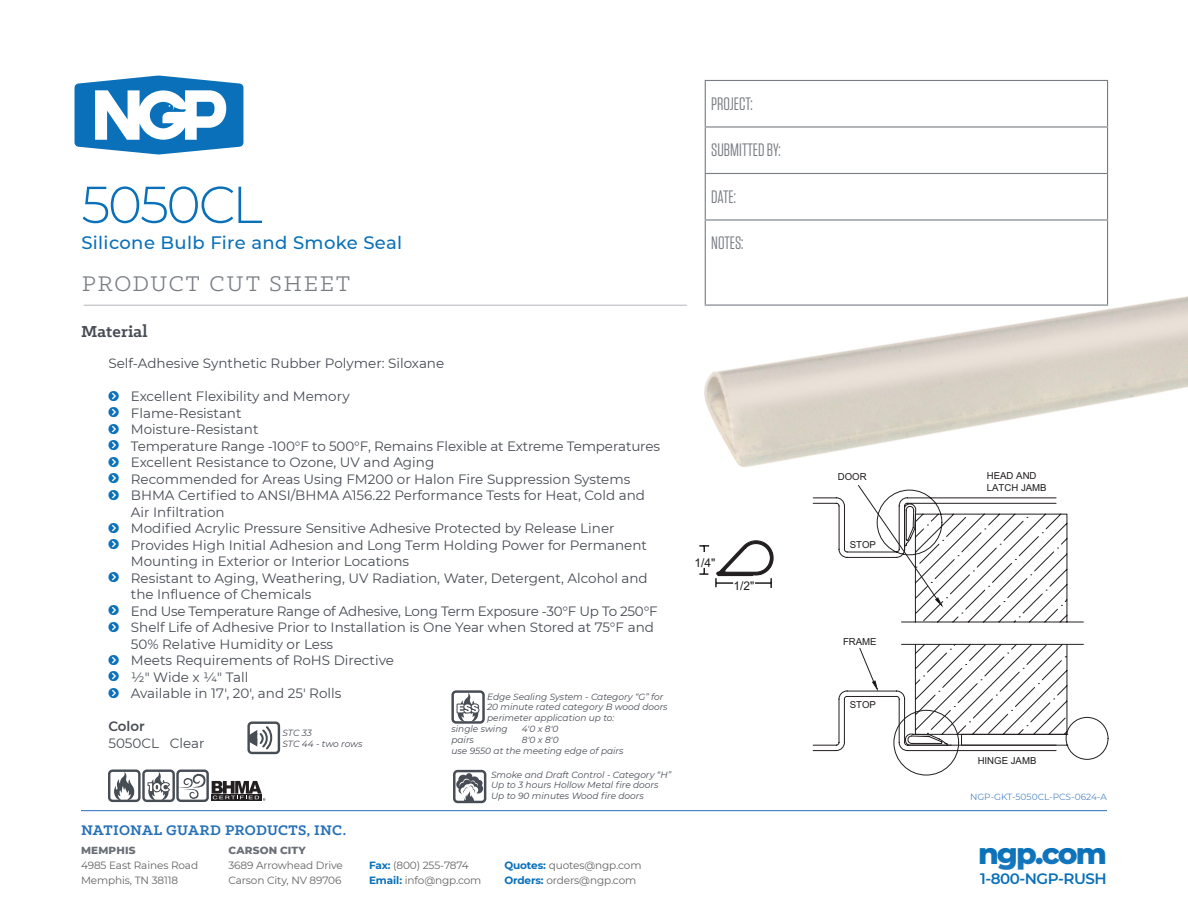
<style>
.page{position:relative;width:1188px;height:918px;background:#fff}
.page>*{position:absolute;margin:0;border:0;box-sizing:border-box;transform-origin:0 0}
.CUT_HD1{font:300 51.9px "Montserrat";letter-spacing:-.045em;color:#0970b9}
.t1{font:800 29.85px "Montserrat";letter-spacing:-.065em;color:#0970b9}
.t2{font:24px "Klinic Slab";letter-spacing:.085em;color:#787d83}
.t3{font:18px "Tungsten";color:#787d83}
.CUT_HD2{font:500 18px "Montserrat";letter-spacing:.02em;color:#0970b9}
.CUT_HD3{font:700 18px "Klinic Slab";letter-spacing:.01em;color:#464b54}
.t4{font:700 15.75px "Klinic Slab";letter-spacing:.01em;color:#2570b8}
.t5{font:600 15.15px "Montserrat";letter-spacing:-.03em;color:#0970b9}
.CUT_BULLETS_REG{font:13.5px/16.5px "Montserrat";color:#464b54}
.CUT_BULLETS_REG-2{font:13.5px "Montserrat";letter-spacing:-.02em;color:#464b54}
.CUT_BULLETS_REG-3{font:600 13.5px "Montserrat";color:#464b54}
.t6{font:12px "Arial";color:#231f20}
.t7{font:10.5px/15px "Montserrat";letter-spacing:-.01em;color:#636366}
.t8{font:800 10.5px "Montserrat";letter-spacing:.015em;color:#696e77}
.t9{font:9.6px/11.6px "Arial";color:#211d1e}
.CUT_CUTLINES{font:italic 9px/10.8px "Montserrat";color:#464b54}
.t10{font:9px "Montserrat";color:#5288c6}
.s1{font-weight:700;color:#0970b9}
</style>
<div class="page">
<hr style="left:84px;top:305px;width:603px;height:1px;background:#b2b5b9">
<svg style="left:75px;top:76px;width:168px;height:78px"></svg>
<hr style="left:81px;top:810px;width:1026px;height:1px;background:#2570b8">
<svg style="left:813px;top:735px;width:295px;height:41px"></svg>
<img style="left:627px;top:79px;width:561px;height:656px">
<div style="left:247px;top:722px;width:33px;height:32px;border:2px solid #474d54;border-radius:3px"></div>
<svg style="left:248px;top:725px;width:25px;height:26px"></svg>
<div style="left:451px;top:690px;width:34px;height:34px;border:2px solid #474c55;border-radius:3px"></div>
<svg style="left:455px;top:693px;width:26px;height:29px"></svg>
<div style="left:453px;top:770px;width:33px;height:33px;border:2px solid #474c55;border-radius:3px"></div>
<div style="left:459px;top:787px;width:6px;height:7px;background:#474c55;border-radius:50%"></div>
<div style="left:476px;top:780px;width:7px;height:6px;background:#474c55;border-radius:50%"></div>
<div style="left:458px;top:775px;width:10px;height:9px;background:#474c55;border-radius:50%"></div>
<div style="left:470px;top:776px;width:9px;height:10px;background:#474c55;border-radius:50%"></div>
<svg style="left:473px;top:784px;width:10px;height:10px"></svg>
<div style="left:466px;top:773px;width:6px;height:7px;background:#474c55;border-radius:50%"></div>
<svg style="left:456px;top:780px;width:10px;height:9px"></svg>
<svg style="left:460px;top:779px;width:18px;height:23px"></svg>
<div style="left:176px;top:770px;width:33px;height:32px;border:2px solid #474d57;border-radius:3px"></div>
<svg style="left:108px;top:769px;width:98px;height:33px"></svg>
<svg style="left:212px;top:781px;width:53px;height:20px"></svg>
<p class="CUT_HD1" style="left:81px;top:169px;width:183px">5050CL</p>
<p class="CUT_HD2" style="left:81px;top:230px;width:322px">Silicone Bulb Fire and Smoke Seal</p>
<h3 class="t2" style="left:82px;top:269px;width:269px">PRODUCT CUT SHEET</h3>
<p class="CUT_HD3" style="left:81px;top:320px;width:68px">Material</p>
<p class="CUT_BULLETS_REG" style="left:108px;top:355px;width:337px">Self-Adhesive Synthetic Rubber Polymer: Siloxane</p>
<p class="CUT_BULLETS_REG" style="left:131px;top:388px;width:220px">Excellent Flexibility and Memory</p>
<p class="CUT_BULLETS_REG" style="left:131px;top:404px;width:112px">Flame-Resistant</p>
<p class="CUT_BULLETS_REG" style="left:131px;top:421px;width:129px">Moisture-Resistant</p>
<p class="CUT_BULLETS_REG" style="left:131px;top:437px;width:531px">Temperature Range -100°F to 500°F, Remains Flexible at Extreme Temperatures</p>
<p class="CUT_BULLETS_REG" style="left:131px;top:454px;width:305px">Excellent Resistance to Ozone, UV and Aging</p>
<p class="CUT_BULLETS_REG" style="left:131px;top:470px;width:501px">Recommended for Areas Using FM200 or Halon Fire Suppression Systems</p>
<p class="CUT_BULLETS_REG" style="left:131px;top:487px;width:516px">BHMA Certified to ANSI/BHMA A156.22 Performance Tests for Heat, Cold and<br>Air Infiltration</p>
<p class="CUT_BULLETS_REG" style="left:131px;top:520px;width:485px">Modified Acrylic Pressure Sensitive Adhesive Protected by Release Liner</p>
<p class="CUT_BULLETS_REG" style="left:131px;top:536px;width:518px">Provides High Initial Adhesion and Long Term Holding Power for Permanent<br>Mounting in Exterior or Interior Locations</p>
<p class="CUT_BULLETS_REG" style="left:131px;top:569px;width:518px">Resistant to Aging, Weathering, UV Radiation, Water, Detergent, Alcohol and the Influence of Chemicals</p>
<p class="CUT_BULLETS_REG-2" style="left:131px;top:602px;width:528px">End Use Temperature Range of Adhesive, Long Term Exposure -30°F Up To 250°F</p>
<p class="CUT_BULLETS_REG" style="left:131px;top:619px;width:525px">Shelf Life of Adhesive Prior to Installation is One Year when Stored at 75°F and<br>50% Relative Humidity or Less</p>
<p class="CUT_BULLETS_REG" style="left:131px;top:652px;width:265px">Meets Requirements of RoHS Directive</p>
<p class="CUT_BULLETS_REG" style="left:131px;top:668px;width:119px">1/2" Wide x 1/4" Tall</p>
<p class="CUT_BULLETS_REG" style="left:131px;top:685px;width:212px">Available in 17', 20', and 25' Rolls</p>
<p class="CUT_BULLETS_REG-3" style="left:108px;top:717px;width:38px">Color</p>
<p class="CUT_BULLETS_REG" style="left:108px;top:734px;width:98px">5050CL Clear</p>
<p class="CUT_CUTLINES" style="left:487px;top:691px;width:182px">Edge Sealing System - Category “G” for<br>20 minute rated category B wood doors perimeter application up to:</p>
<p class="CUT_CUTLINES" style="left:451px;top:723px;width:58px">single swing</p>
<p class="CUT_CUTLINES" style="left:522px;top:723px;width:38px">4'0 x 8'0</p>
<p class="CUT_CUTLINES" style="left:451px;top:734px;width:24px">pairs</p>
<p class="CUT_CUTLINES" style="left:282px;top:727px;width:82px">STC 33<br>STC 44 - two rows</p>
<p class="CUT_CUTLINES" style="left:451px;top:734px;width:174px;text-indent:70px">8'0 x 8'0<br>use 9550 at the meeting edge of pairs</p>
<p class="CUT_CUTLINES" style="left:491px;top:769px;width:182px">Smoke and Draft Control - Category “H”<br>Up to 3 hours Hollow Metal fire doors<br>Up to 90 minutes Wood fire doors</p>
<p class="t4" style="left:81px;top:820px;width:267px">NATIONAL GUARD PRODUCTS, INC.</p>
<p class="t8" style="left:81px;top:843px;width:56px">MEMPHIS</p>
<p class="t7" style="left:81px;top:858px;width:119px">4985 East Raines Road<br>Memphis, TN 38118</p>
<p class="t8" style="left:228px;top:843px;width:79px">CARSON CITY</p>
<p class="t7" style="left:228px;top:858px;width:116px">3689 Arrowhead Drive<br>Carson City, NV 89706</p>
<p class="t7" style="left:369px;top:858px;width:114px"><span class="s1">Fax:</span> (800) 255-7874<br><span class="s1">Email:</span> info@ngp.com</p>
<p class="t7" style="left:504px;top:858px;width:139px"><span class="s1">Quotes:</span> quotes@ngp.com<br><span class="s1">Orders:</span> orders@ngp.com</p>
<h3 class="t3" style="left:711px;top:94px;width:43px">PROJECT:</h3>
<h3 class="t3" style="left:711px;top:141px;width:71px">SUBMITTED BY:</h3>
<h3 class="t3" style="left:711px;top:187px;width:26px">DATE:</h3>
<h3 class="t3" style="left:711px;top:234px;width:34px">NOTES:</h3>
<p class="t6" style="left:695px;top:555px;width:22px">1/4"</p>
<p class="t6" style="left:733px;top:578px;width:22px">1/2"</p>
<p class="t9" style="left:838px;top:471px;width:30px">DOOR</p>
<p class="t9" style="left:850px;top:539px;width:28px">STOP</p>
<p class="t9" style="left:843px;top:636px;width:35px">FRAME</p>
<p class="t9" style="left:850px;top:699px;width:28px">STOP</p>
<p class="t9" style="left:987px;top:470px;width:61px">HEAD AND<br>LATCH JAMB</p>
<p class="t9" style="left:978px;top:755px;width:60px">HINGE JAMB</p>
<p class="t10" style="left:970px;top:791px;width:138px">NGP-GKT-5050CL-PCS-0624-A</p>
<h2 class="t1" style="left:978px;top:831px;width:130px">ngp.com</h2>
<p class="t5" style="left:980px;top:868px;width:128px">1-800-NGP-RUSH</p>
</div>
